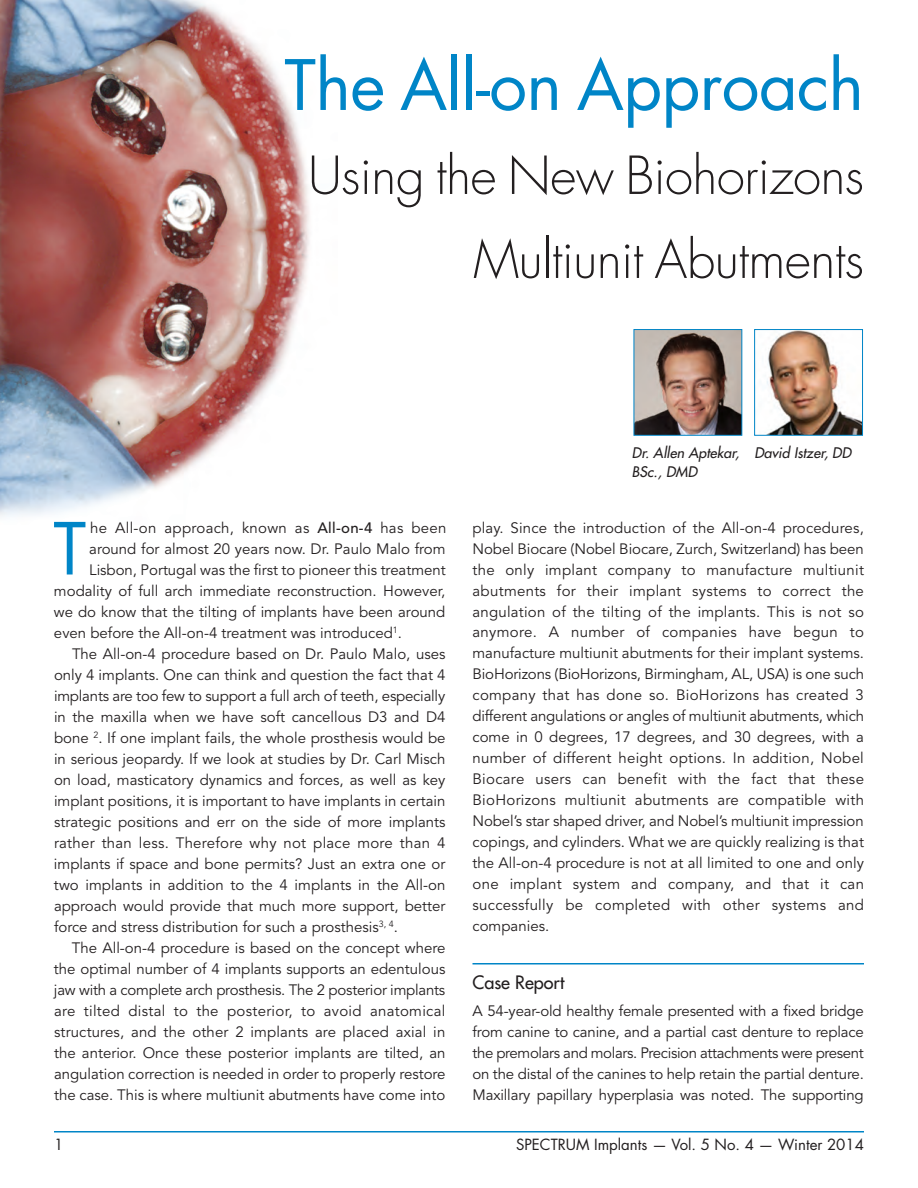
<style>
.page{position:relative;width:918px;height:1188px;background:#fff}
.page>*{position:absolute;margin:0;border:0;box-sizing:border-box;transform-origin:0 0}
.t1{font:69.75px "Futura";color:#0085c7}
.t2{font:67.5px "Futura";letter-spacing:-.01em;color:#0085c7}
.t3{font:300 51px/84px "Futura";letter-spacing:-.01em;color:#231f20;text-align:right}
.t4{font:18px "Futura";color:#231f20}
.t5{font:15px/21px "Avenir";color:#231f20;text-align:justify}
.t6{font:15px "Avenir";letter-spacing:.02em;color:#231f20}
.t7{font:15px "Futura";color:#231f20}
.t8{font:italic 14.25px/19.5px "Futura";letter-spacing:.005em;color:#231f20}
.s1{font-weight:500}
</style>
<div class="page">
<hr style="left:54px;top:1131px;width:810px;height:1px;background:#0085c7">
<img style="left:0;top:0;width:310px;height:517px">
<img style="left:636px;top:331px;width:104px;height:103px">
<div style="left:634px;top:329px;width:108px;height:107px;border:1px solid #0085c7"></div>
<img style="left:767px;top:331px;width:94px;height:103px">
<div style="left:754px;top:329px;width:109px;height:107px;border:1px solid #0085c7"></div>
<hr style="left:472px;top:963px;width:392px;height:1px;background:#0085c7">
<h2 class="t2" style="left:284px;top:54px;width:581px">The All-on Approach</h2>
<h3 class="t3" style="left:308px;top:138px;width:557px">Using the New Biohorizons<br>Multiunit Abutments</h3>
<h1 class="t1" style="left:53px;top:517px;width:34px">T</h1>
<p class="t6" style="left:90px;top:518px;width:358px">he All-on approach, known as <span class="s1">All-on-4</span> has been</p>
<p class="t5" style="left:89px;top:538px;width:358px">around for almost 20 years now. Dr. Paulo Malo from</p>
<p class="t5" style="left:89px;top:559px;width:358px">Lisbon, Portugal was the first to pioneer this treatment</p>
<p class="t5" style="left:54px;top:580px;width:393px">modality of full arch immediate reconstruction. However,</p>
<p class="t5" style="left:54px;top:601px;width:393px">we do know that the tilting of implants have been around</p>
<p class="t5" style="left:54px;top:622px;width:350px">even before the All-on-4 treatment was introduced<sup>1</sup>.</p>
<p class="t5" style="left:72px;top:643px;width:375px">The All-on-4 procedure based on Dr. Paulo Malo, uses</p>
<p class="t5" style="left:54px;top:664px;width:393px">only 4 implants. One can think and question the fact that 4</p>
<p class="t5" style="left:54px;top:685px;width:393px">implants are too few to support a full arch of teeth, especially</p>
<p class="t5" style="left:54px;top:706px;width:393px">in the maxilla when we have soft cancellous D3 and D4</p>
<p class="t5" style="left:54px;top:727px;width:393px">bone <sup>2</sup>. If one implant fails, the whole prosthesis would be</p>
<p class="t5" style="left:54px;top:748px;width:393px">in serious jeopardy. If we look at studies by Dr. Carl Misch</p>
<p class="t5" style="left:54px;top:769px;width:393px">on load, masticatory dynamics and forces, as well as key</p>
<p class="t5" style="left:54px;top:790px;width:393px">implant positions, it is important to have implants in certain</p>
<p class="t5" style="left:54px;top:811px;width:393px">strategic positions and err on the side of more implants</p>
<p class="t6" style="left:54px;top:833px;width:393px">rather than less. Therefore why not place more than 4</p>
<p class="t5" style="left:54px;top:853px;width:393px">implants if space and bone permits? Just an extra one or</p>
<p class="t5" style="left:54px;top:874px;width:393px">two implants in addition to the 4 implants in the All-on</p>
<p class="t5" style="left:54px;top:895px;width:393px">approach would provide that much more support, better</p>
<p class="t5" style="left:54px;top:916px;width:346px">force and stress distribution for such a prosthesis<sup>3,</sup> <sup>4</sup>.</p>
<p class="t5" style="left:72px;top:937px;width:375px">The All-on-4 procedure is based on the concept where</p>
<p class="t5" style="left:54px;top:958px;width:393px">the optimal number of 4 implants supports an edentulous</p>
<p class="t5" style="left:54px;top:979px;width:393px">jaw with a complete arch prosthesis. The 2 posterior implants</p>
<p class="t6" style="left:54px;top:1001px;width:393px">are tilted distal to the posterior, to avoid anatomical</p>
<p class="t5" style="left:54px;top:1021px;width:393px">structures, and the other 2 implants are placed axial in</p>
<p class="t5" style="left:54px;top:1042px;width:393px">the anterior. Once these posterior implants are tilted, an</p>
<p class="t5" style="left:54px;top:1063px;width:393px">angulation correction is needed in order to properly restore</p>
<p class="t5" style="left:54px;top:1084px;width:393px">the case. This is where multiunit abutments have come into</p>
<p class="t8" style="left:632px;top:444px;width:109px">Dr. Allen Aptekar,<br>BSc., DMD</p>
<p class="t8" style="left:754px;top:444px;width:98px">David Istzer, DD</p>
<p class="t5" style="left:473px;top:517px;width:393px">play. Since the introduction of the All-on-4 procedures, Nobel Biocare (Nobel Biocare, Zurch, Switzerland) has been the only implant company to manufacture multiunit abutments for their implant systems to correct the angulation of the tilting of the implants. This is not so anymore. A number of companies have begun to manufacture multiunit abutments for their implant systems.<br>BioHorizons (BioHorizons, Birmingham, AL, USA) is one such company that has done so. BioHorizons has created 3 different angulations or angles of multiunit abutments, which come in 0 degrees, 17 degrees, and 30 degrees, with a number of different height options. In addition, Nobel Biocare users can benefit with the fact that these BioHorizons multiunit abutments are compatible with Nobel’s star shaped driver, and Nobel’s multiunit impression copings, and cylinders. What we are quickly realizing is that the All-on-4 procedure is not at all limited to one and only one implant system and company, and that it can successfully be completed with other systems and companies.</p>
<p class="t4" style="left:472px;top:973px;width:93px">Case Report</p>
<p class="t5" style="left:472px;top:1000px;width:393px">A 54-year-old healthy female presented with a fixed bridge from canine to canine, and a partial cast denture to replace the premolars and molars. Precision attachments were present on the distal of the canines to help retain the partial denture.<br>Maxillary papillary hyperplasia was noted. The supporting</p>
<p class="t7" style="left:54px;top:1138px;width:11px">1</p>
<p class="t7" style="left:516px;top:1138px;width:349px">SPECTRUM Implants — Vol. 5 No. 4 — Winter 2014</p>
</div>
